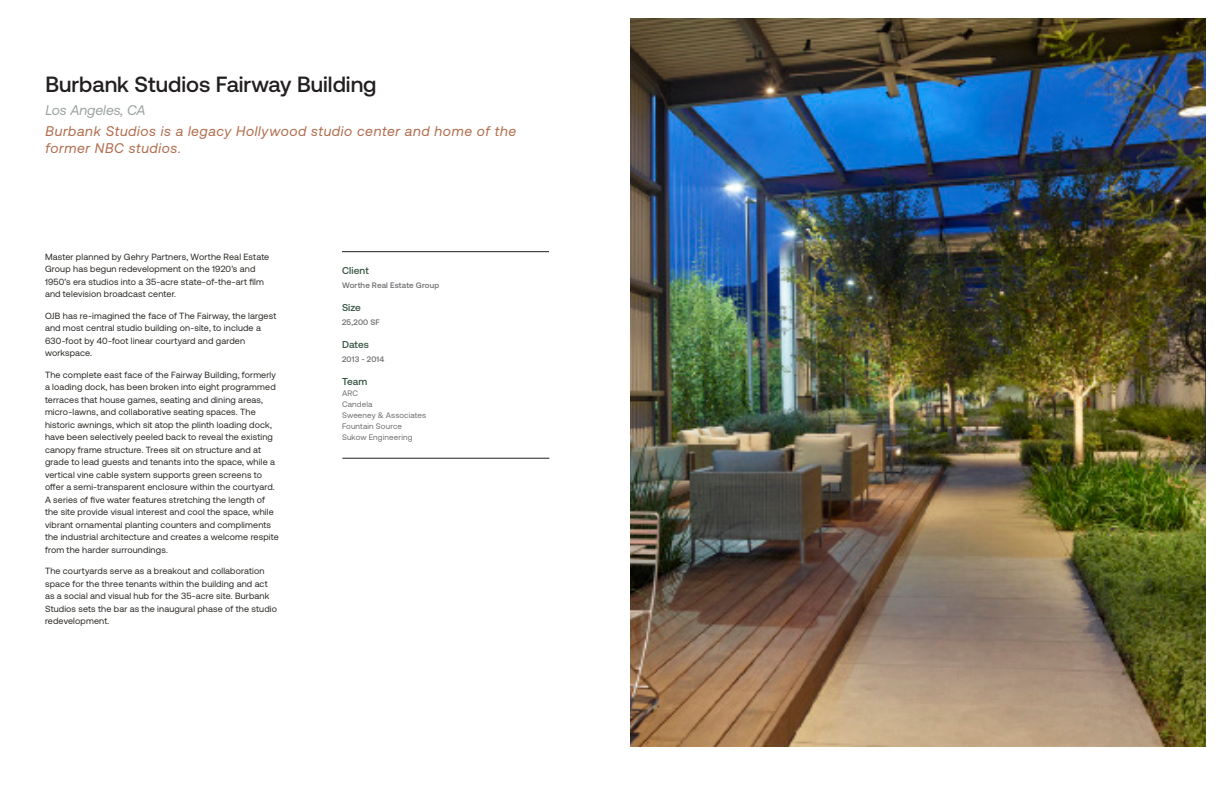
<style>
.page{position:relative;width:1224px;height:792px;background:#fff}
.page>*{position:absolute;margin:0;border:0;box-sizing:border-box;transform-origin:0 0}
.Project_Title{font:500 22px "Aeonik";color:#231f20}
.Description{font:italic 14px/17px "Aeonik";letter-spacing:.045em;color:#b16c4c}
.Project_Location{font:italic 14px "Aeonik";color:#9ca2a3}
.Info_Header{font:500 10px "Aeonik";letter-spacing:.005em;color:#375542}
.Info_Header-2{font:500 10px "Aeonik";color:#355442}
.Description-2{font:9px/12.5px "Aeonik";letter-spacing:.015em;color:#2b2824}
.Info{font:8px "Aeonik";letter-spacing:.02em;color:#6c6d70}
.Info-2{font:500 8px "Aeonik";letter-spacing:.02em;color:#6c6d70}
</style>
<div class="page">
<hr style="left:342px;top:252px;width:207px;height:1px;background:#231f20">
<img style="left:630px;top:18px;width:576px;height:729px">
<hr style="left:342px;top:458px;width:207px;height:1px;background:#231f20">
<p class="Project_Title" style="left:45px;top:73px;width:333px">Burbank Studios Fairway Building</p>
<p class="Project_Location" style="left:45px;top:102px;width:102px">Los Angeles, CA</p>
<p class="Description" style="left:45px;top:123px;width:472px">Burbank Studios is a legacy Hollywood studio center and home of the former NBC studios.</p>
<p class="Description-2" style="left:45px;top:251px;width:226px">Master planned by Gehry Partners, Worthe Real Estate Group has begun redevelopment on the 1920’s and 1950’s era studios into a 35-acre state-of-the-art film and television broadcast center.</p>
<p class="Description-2" style="left:45px;top:310px;width:233px">OJB has re-imagined the face of The Fairway, the largest and most central studio building on-site, to include a 630-foot by 40-foot linear courtyard and garden workspace.</p>
<p class="Description-2" style="left:45px;top:369px;width:235px">The complete east face of the Fairway Building, formerly a loading dock, has been broken into eight programmed terraces that house games, seating and dining areas, micro-lawns, and collaborative seating spaces. The historic awnings, which sit atop the plinth loading dock, have been selectively peeled back to reveal the existing canopy frame structure. Trees sit on structure and at grade to lead guests and tenants into the space, while a vertical vine cable system supports green screens to offer a semi-transparent enclosure within the courtyard.<br>A series of five water features stretching the length of the site provide visual interest and cool the space, while vibrant ornamental planting counters and compliments the industrial architecture and creates a welcome respite from the harder surroundings.</p>
<p class="Description-2" style="left:45px;top:565px;width:234px">The courtyards serve as a breakout and collaboration space for the three tenants within the building and act as a social and visual hub for the 35-acre site. Burbank Studios sets the bar as the inaugural phase of the studio redevelopment.</p>
<p class="Info_Header" style="left:342px;top:265px;width:28px">Client</p>
<p class="Info-2" style="left:342px;top:281px;width:99px">Worthe Real Estate Group</p>
<p class="Info_Header" style="left:342px;top:302px;width:21px">Size</p>
<p class="Info-2" style="left:342px;top:318px;width:39px">25,200 SF</p>
<p class="Info_Header" style="left:342px;top:339px;width:28px">Dates</p>
<p class="Info-2" style="left:342px;top:355px;width:44px">2013 - 2014</p>
<p class="Info_Header-2" style="left:342px;top:376px;width:27px">Team</p>
<p class="Info" style="left:342px;top:389px;width:18px">ARC</p>
<p class="Info" style="left:342px;top:400px;width:32px">Candela</p>
<p class="Info" style="left:342px;top:411px;width:86px">Sweeney &amp; Associates</p>
<p class="Info" style="left:342px;top:422px;width:61px">Fountain Source</p>
<p class="Info" style="left:342px;top:433px;width:72px">Sukow Engineering</p>
</div>
